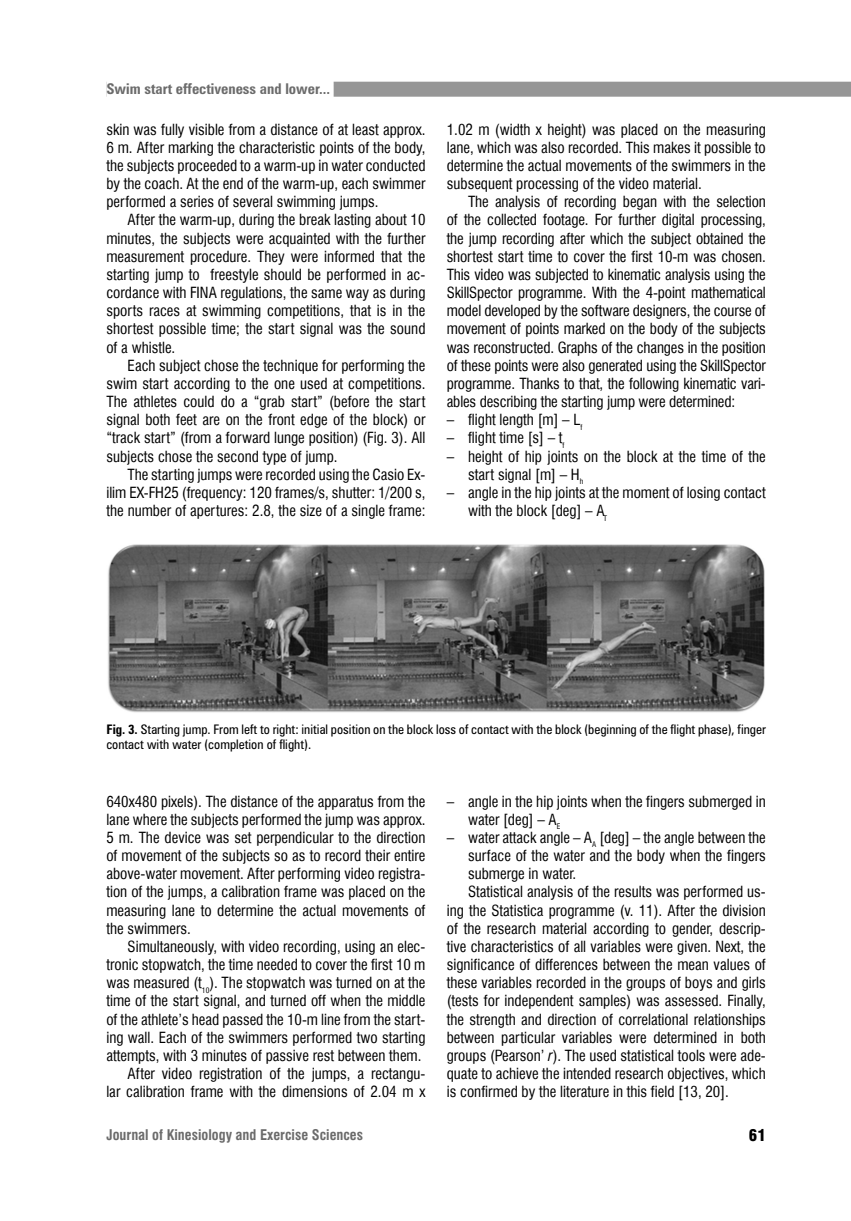
<style>
.page{position:relative;width:851px;height:1221px;background:#fff}
.page>*{position:absolute;margin:0;border:0;box-sizing:border-box;transform-origin:0 0}
.t1{font:15px/18.1px "Swis 721 Cn EU Normal";color:#000;text-align:justify}
.t2{font:15px "Swis 721 Blk Cn PL";color:#000}
.t3{font:700 13.5px "Swis 721 Cn PL";color:#6b6b6b}
.t4{font:700 13.5px "Zurich Cn PL";color:#6b6b6b}
.t5{font:12px/15px "Zurich Cn PL";color:#000}
.s1{color:#fff}
.s2{font-weight:700}
.s3{font-family:"Swis 721 Cn EU Italic"}
</style>
<div class="page">
<div style="left:106px;top:82px;width:744px;height:15px;background:#969696"></div>
<div style="left:106px;top:81px;width:227px;height:18px;background:#fff"></div>
<img style="left:108px;top:544px;width:657px;height:169px">
<p class="t4" style="left:106px;top:83px;width:229px">Swim start effectiveness and lower...<span class="s1">i</span></p>
<p class="t1" style="left:106px;top:120px;width:320px">skin was fully visible from a distance of at least approx.<br>6 m. After marking the characteristic points of the body, the subjects proceeded to a warm-up in water conducted by the coach. At the end of the warm-up, each swimmer performed a series of several swimming jumps.</p>
<p class="t1" style="left:106px;top:211px;width:320px;text-indent:21px">After the warm-up, during the break lasting about 10 minutes, the subjects were acquainted with the further measurement procedure. They were informed that the starting jump to freestyle should be performed in ac&shy;cordance with FINA regulations, the same way as during sports races at swimming competitions, that is in the shortest possible time; the start signal was the sound of a whistle.</p>
<p class="t1" style="left:106px;top:356px;width:320px;text-indent:21px">Each subject chose the technique for performing the swim start according to the one used at competitions.<br>The athletes could do a “grab start” (before the start signal both feet are on the front edge of the block) or “track start” (from a forward lunge position) (Fig. 3). All subjects chose the second type of jump.</p>
<p class="t1" style="left:106px;top:465px;width:320px;text-indent:21px">The starting jumps were recorded using the Casio Ex&shy;ilim EX-FH25 (frequency: 120 frames/s, shutter: 1/200 s, the number of apertures: 2.8, the size of a single frame:</p>
<p class="t1" style="left:446px;top:120px;width:320px">1.02 m (width x height) was placed on the measuring lane, which was also recorded. This makes it possible to determine the actual movements of the swimmers in the subsequent processing of the video material.</p>
<p class="t1" style="left:446px;top:193px;width:320px;text-indent:21px">The analysis of recording began with the selection of the collected footage. For further digital processing, the jump recording after which the subject obtained the shortest start time to cover the first 10-m was chosen.<br>This video was subjected to kinematic analysis using the SkillSpector programme. With the 4-point mathematical model developed by the software designers, the course of movement of points marked on the body of the subjects was reconstructed. Graphs of the changes in the position of these points were also generated using the SkillSpector programme. Thanks to that, the following kinematic vari&shy;ables describing the starting jump were determined:</p>
<p class="t1" style="left:446px;top:410px;width:137px">– flight length [m] – L<sub>f</sub></p>
<p class="t1" style="left:446px;top:429px;width:119px">– flight time [s] – t<sub>f</sub></p>
<p class="t1" style="left:468px;top:447px;width:299px;text-indent:-21px">– height of hip joints on the block at the time of the start signal [m] – H<sub>h</sub></p>
<p class="t1" style="left:468px;top:483px;width:299px;text-indent:-21px">– angle in the hip joints at the moment of losing contact with the block [deg] – A<sub>T</sub></p>
<p class="t5" style="left:106px;top:722px;width:661px"><span class="s2">Fig. 3.</span> Starting jump. From left to right: initial position on the block loss of contact with the block (beginning of the flight phase), finger contact with water (completion of flight).</p>
<p class="t1" style="left:106px;top:792px;width:320px">640x480 pixels). The distance of the apparatus from the lane where the subjects performed the jump was approx.<br>5 m. The device was set perpendicular to the direction of movement of the subjects so as to record their entire above-water movement. After performing video registra&shy;tion of the jumps, a calibration frame was placed on the measuring lane to determine the actual movements of the swimmers.</p>
<p class="t1" style="left:106px;top:937px;width:320px;text-align:right">Simultaneously, with video recording, using an elec&shy;tronic stopwatch, the time needed to cover the first 10 m was measured (t<sub>10</sub>). The stopwatch was turned on at the time of the start signal, and turned off when the middle of the athlete’s head passed the 10-m line from the start&shy;ing wall. Each of the swimmers performed two starting attempts, with 3 minutes of passive rest between them.<br>After video registration of the jumps, a rectangu-<br>lar calibration frame with the dimensions of 2.04 m x</p>
<p class="t1" style="left:468px;top:792px;width:299px;text-indent:-21px">– angle in the hip joints when the fingers submerged in water [deg] – A<sub>E</sub></p>
<p class="t1" style="left:446px;top:828px;width:320px">– water attack angle – A<sub>A</sub> [deg] – the angle between the</p>
<p class="t1" style="left:468px;top:846px;width:299px">surface of the water and the body when the fingers</p>
<p class="t1" style="left:468px;top:864px;width:109px">submerge in water.</p>
<p class="t1" style="left:468px;top:882px;width:299px">Statistical analysis of the results was performed us-</p>
<p class="t1" style="left:446px;top:901px;width:320px">ing the Statistica programme (v. 11). After the division</p>
<p class="t1" style="left:446px;top:919px;width:320px">of the research material according to gender, descrip-</p>
<p class="t1" style="left:446px;top:937px;width:320px">tive characteristics of all variables were given. Next, the</p>
<p class="t1" style="left:446px;top:955px;width:320px">significance of differences between the mean values of</p>
<p class="t1" style="left:446px;top:973px;width:320px">these variables recorded in the groups of boys and girls</p>
<p class="t1" style="left:446px;top:991px;width:320px">(tests for independent samples) was assessed. Finally,</p>
<p class="t1" style="left:446px;top:1009px;width:320px">the strength and direction of correlational relationships</p>
<p class="t1" style="left:446px;top:1028px;width:320px">between particular variables were determined in both</p>
<p class="t1" style="left:446px;top:1046px;width:320px">groups (Pearson’ <span class="s3">r</span>). The used statistical tools were ade-</p>
<p class="t1" style="left:446px;top:1064px;width:320px">quate to achieve the intended research objectives, which</p>
<p class="t1" style="left:446px;top:1082px;width:284px">is confirmed by the literature in this field [13, 20].</p>
<p class="t3" style="left:106px;top:1128px;width:258px">Journal of Kinesiology and Exercise Sciences</p>
<p class="t2" style="left:748px;top:1128px;width:19px">61</p>
</div>
